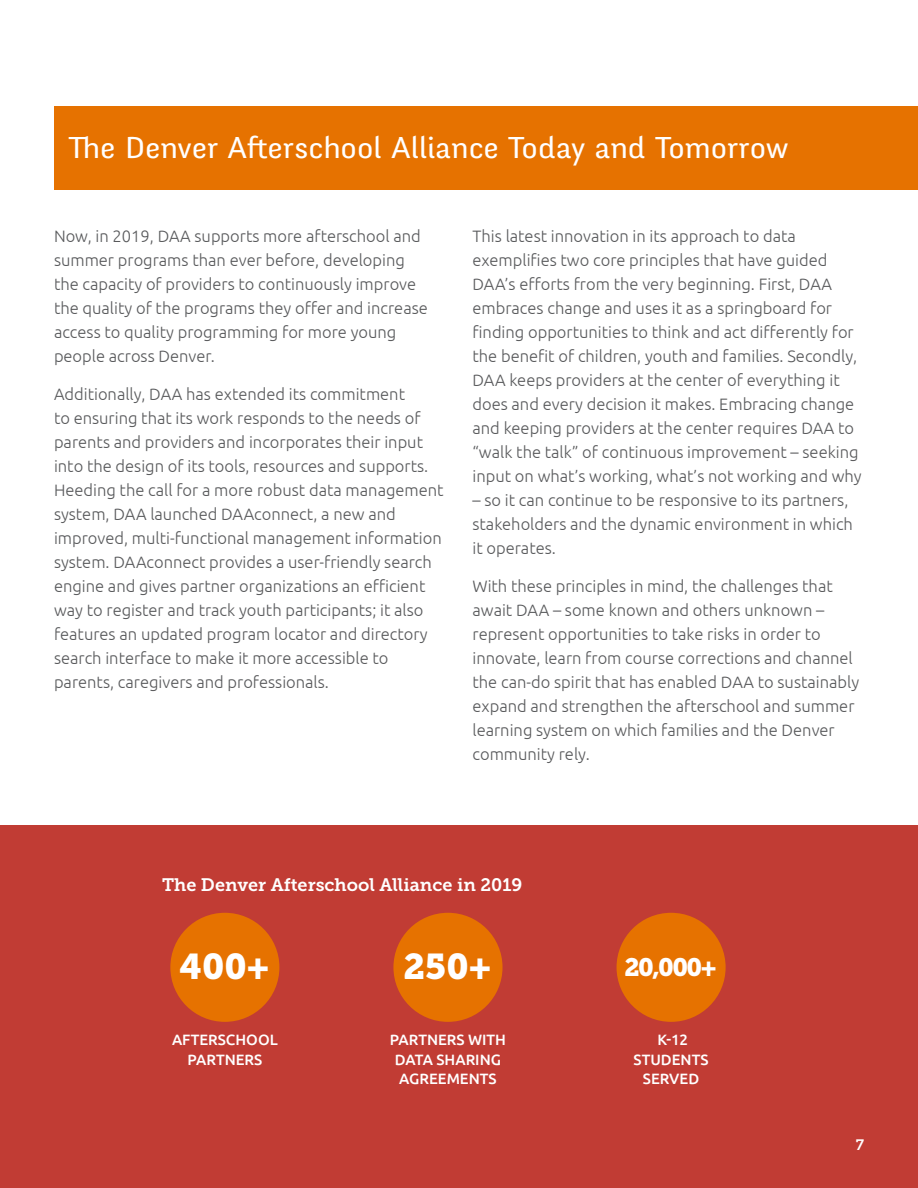
<style>
.page{position:relative;width:918px;height:1188px;background:#fff}
.page>*{position:absolute;margin:0;border:0;box-sizing:border-box;transform-origin:0 0}
.t1{font:35.7px "Museo Slab 900";color:#fff}
.t2{font:30px "Fengardo Neue";color:#fff;scale:1.08 1}
.t3{font:25.05px "Museo Slab 900";color:#fff}
.t4{font:18px "Museo Slab 700";color:#fff}
.t5{font:300 16.5px/24px "Ubuntu";color:#58595b}
.t6{font:500 15px/19.5px "Ubuntu";color:#fff;text-align:center}
.t7{font:15px "Museo Slab 700";color:#fff}
</style>
<div class="page">
<div style="left:54px;top:107px;width:864px;height:83px;background:#e67200"></div>
<div style="left:0;top:825px;width:918px;height:363px;background:#c13c34"></div>
<div style="left:617px;top:913px;width:109px;height:109px;background:#e67200;border-radius:50%"></div>
<div style="left:170px;top:913px;width:109px;height:109px;background:#e67200;border-radius:50%"></div>
<div style="left:393px;top:913px;width:110px;height:109px;background:#e67200;border-radius:50%"></div>
<h2 class="t2" style="left:69px;top:131px;width:668px">The Denver Afterschool Alliance Today and Tomorrow</h2>
<p class="t5" style="left:54px;top:224px;width:375px">Now, in 2019, DAA supports more afterschool and summer programs than ever before, developing the capacity of providers to continuously improve the quality of the programs they offer and increase access to quality programming for more young people across Denver.</p>
<p class="t5" style="left:54px;top:382px;width:391px">Additionally, DAA has extended its commitment<br>to ensuring that its work responds to the needs of parents and providers and incorporates their input into the design of its tools, resources and supports.<br>Heeding the call for a more robust data management system, DAA launched DAAconnect, a new and improved, multi-functional management information system. DAAconnect provides a user-friendly search engine and gives partner organizations an efficient way to register and track youth participants; it also features an updated program locator and directory search interface to make it more accessible to parents, caregivers and professionals.</p>
<p class="t5" style="left:472px;top:224px;width:391px">This latest innovation in its approach to data exemplifies two core principles that have guided DAA’s efforts from the very beginning. First, DAA embraces change and uses it as a springboard for finding opportunities to think and act differently for the benefit of children, youth and families. Secondly, DAA keeps providers at the center of everything it does and every decision it makes. Embracing change and keeping providers at the center requires DAA to “walk the talk” of continuous improvement – seeking input on what’s working, what’s not working and why</p>
<p class="t5" style="left:472px;top:488px;width:382px">– so it can continue to be responsive to its partners, stakeholders and the dynamic environment in which it operates.</p>
<p class="t5" style="left:472px;top:574px;width:388px">With these principles in mind, the challenges that await DAA – some known and others unknown – represent opportunities to take risks in order to innovate, learn from course corrections and channel the can-do spirit that has enabled DAA to sustainably expand and strengthen the afterschool and summer learning system on which families and the Denver community rely.</p>
<p class="t4" style="left:162px;top:874px;width:362px">The Denver Afterschool Alliance in 2019</p>
<h1 class="t1" style="left:179px;top:945px;width:91px">400+</h1>
<h1 class="t1" style="left:404px;top:945px;width:89px">250+</h1>
<h3 class="t3" style="left:624px;top:952px;width:94px">20,000+</h3>
<p class="t6" style="left:172px;top:1030px;width:107px">AFTERSCHOOL<br>PARTNERS</p>
<p class="t6" style="left:390px;top:1030px;width:118px">PARTNERS WITH<br>DATA SHARING<br>AGREEMENTS</p>
<p class="t6" style="left:634px;top:1030px;width:76px">K-12<br>STUDENTS<br>SERVED</p>
<p class="t7" style="left:856px;top:1136px;width:10px">7</p>
</div>
